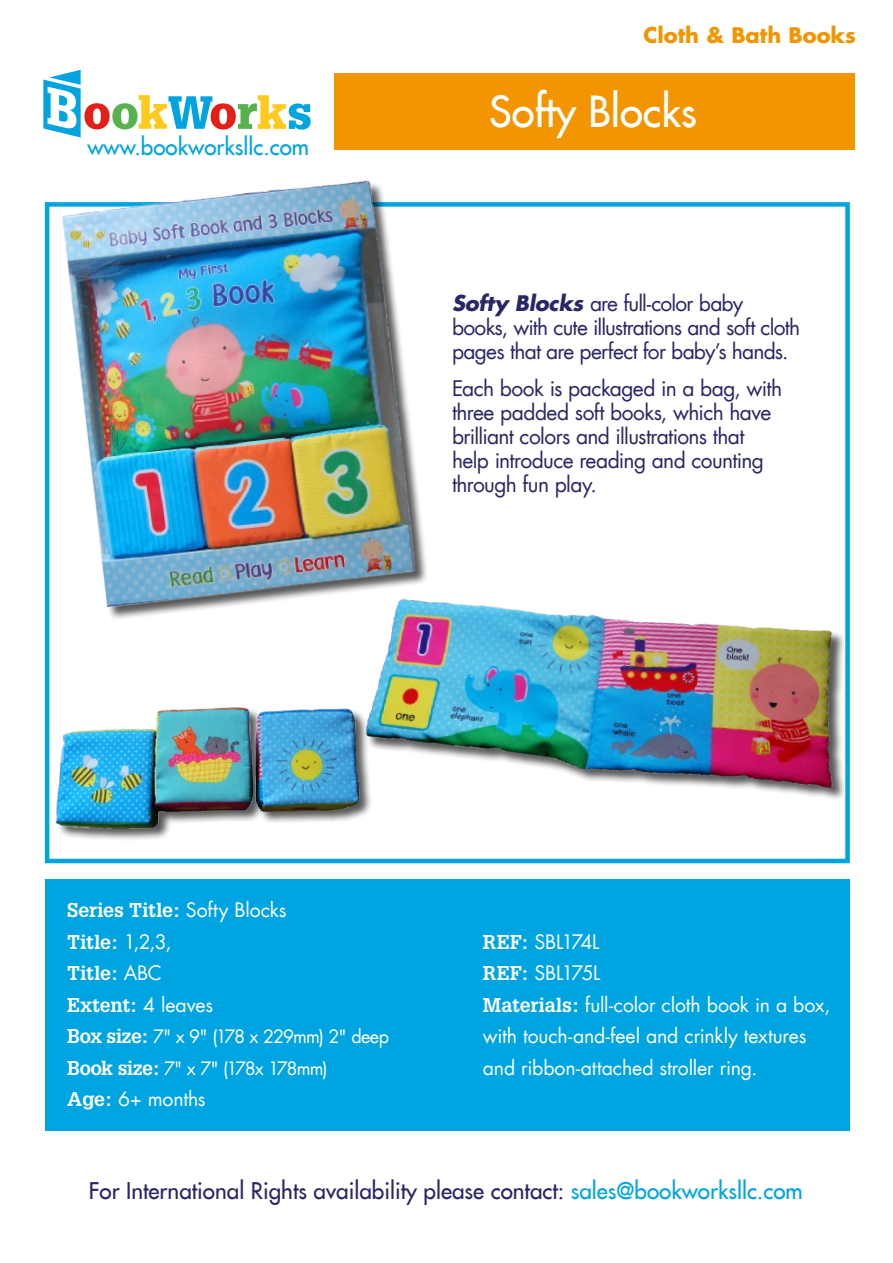
<style>
.page{position:relative;width:893px;height:1263px;background:#fff}
.page>*{position:absolute;margin:0;border:0;box-sizing:border-box;transform-origin:0 0}
.t1{font:42px "Futura LT";color:#fff}
.t2{font:22.5px "Futura LT";color:#292665}
.t3{font:22.5px "Futura LT";color:#00a4e1}
.AI_Blurb{font:21px/24px "Futura LT";letter-spacing:-.035em;color:#292665}
.t4{font:700 21px "Futura LT";color:#f29500}
.t5{font:19.5px/31.5px "Futura LT";letter-spacing:-.01em;color:#fff}
.t6{font:700 19.5px/31.5px "Glypha";letter-spacing:-.005em;color:#fff}
.t7{font:19.5px/31.5px "Futura LT";letter-spacing:-.055em;color:#fff}
.t8{font:18px/31.5px "Futura LT";letter-spacing:-.06em;color:#fff}
.s1{font-weight:700;font-style:italic}
.s2{font-family:"Futura LT";font-weight:400}
.s3{font-family:"Glypha";font-weight:700;font-size:19.5px}
.s4{font-family:"Glypha";font-weight:700}
.s5{color:#00a4e1}
</style>
<div class="page">
<div style="left:335px;top:73px;width:520px;height:77px;background:#f29500"></div>
<svg style="left:43px;top:70px;width:268px;height:67px"></svg>
<div style="left:45px;top:202px;width:805px;height:661px;border:4px solid #00a4e1"></div>
<div style="left:45px;top:879px;width:805px;height:251px;background:#00a4e1"></div>
<div style="left:63px;top:181px;width:365px;height:439px;background:#000;opacity:.66"></div>
<img style="left:57px;top:180px;width:362px;height:431px">
<img style="left:355px;top:562px;width:495px;height:254px">
<img style="left:55px;top:699px;width:317px;height:140px">
<p class="t3" style="left:87px;top:132px;width:223px">www.bookworksllc.com</p>
<p class="t4" style="left:644px;top:21px;width:214px">Cloth &amp; Bath Books</p>
<p class="t1" style="left:489px;top:84px;width:209px">Softy Blocks</p>
<p class="AI_Blurb" style="left:452px;top:291px;width:350px"><span class="s1">Softy Blocks</span> are full-color baby books, with cute illustrations and soft cloth pages that are perfect for baby’s hands.</p>
<p class="AI_Blurb" style="left:452px;top:376px;width:332px">Each book is packaged in a bag, with three padded soft books, which have brilliant colors and illustrations that help introduce reading and counting through fun play.</p>
<p class="t6" style="left:67px;top:894px;width:221px">Series Title: <span class="s2">Softy Blocks</span></p>
<p class="t6" style="left:67px;top:925px;width:106px">Title: <span class="s2">1,2,3,<br></span>Title: <span class="s2">ABC</span></p>
<p class="t6" style="left:67px;top:988px;width:148px">Extent: <span class="s2">4 leaves</span></p>
<p class="t8" style="left:67px;top:1021px;width:323px"><span class="s3">Box size:</span> 7" x 9" (178 x 229mm) 2" deep<br><span class="s3">Book size:</span> 7" x 7" (178x 178mm)</p>
<p class="t5" style="left:67px;top:1083px;width:140px"><span class="s4">Age:</span> 6+ months</p>
<p class="t7" style="left:483px;top:926px;width:119px"><span class="s4">REF:</span> SBL174L<br><span class="s4">REF:</span> SBL175L</p>
<p class="t5" style="left:483px;top:989px;width:349px"><span class="s4">Materials:</span> full-color cloth book in a box, with touch-and-feel and crinkly textures and ribbon-attached stroller ring.</p>
<p class="t2" style="left:89px;top:1176px;width:715px">For International Rights availability please contact: <span class="s5">sales@bookworksllc.com</span></p>
</div>
